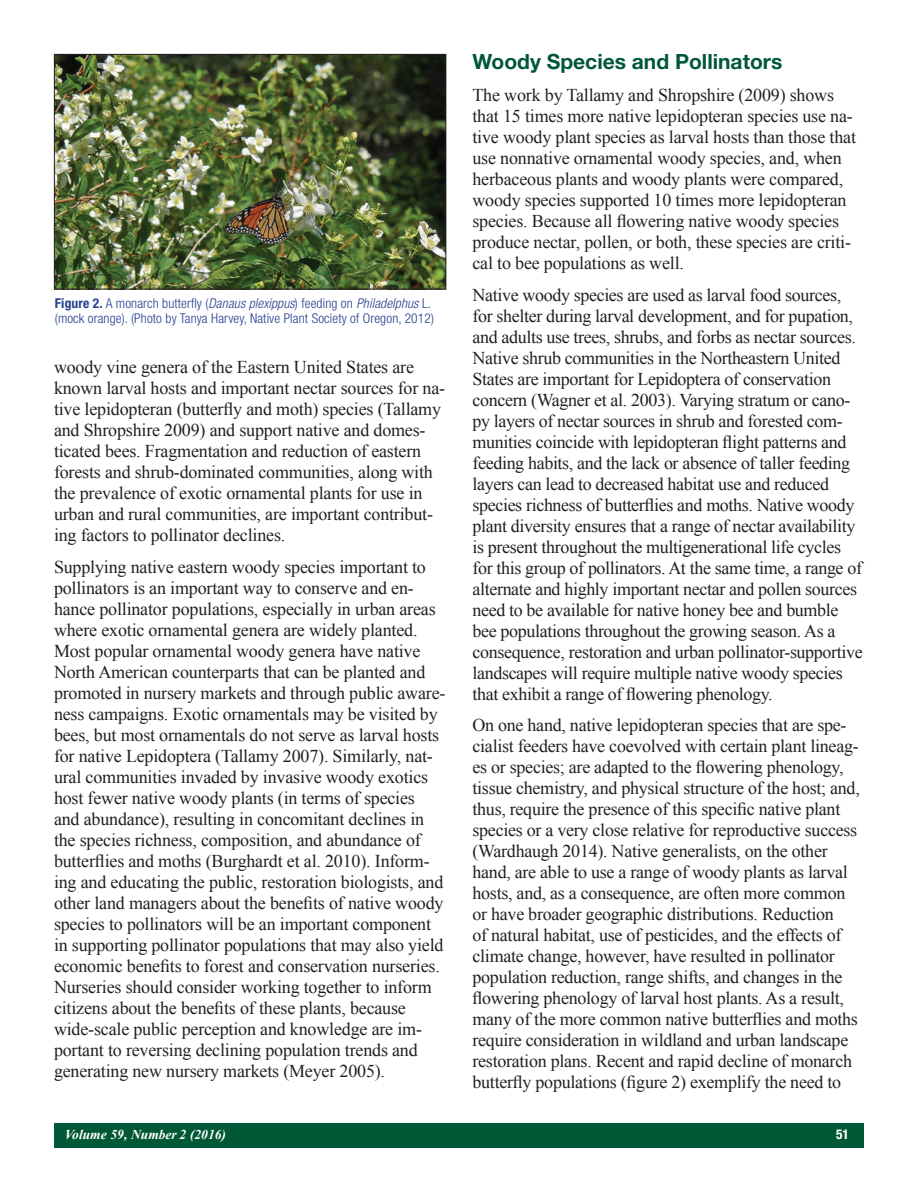
<style>
.page{position:relative;width:918px;height:1188px;background:#fff}
.page>*{position:absolute;margin:0;border:0;box-sizing:border-box;transform-origin:0 0}
.Body_Head_1{font:700 21px "Helvetica Neue LT Std";color:#005837}
.t1{font:18px/21px "Times New Roman";letter-spacing:-.01em;color:#231f20}
.Captions{font:300 condensed 13.5px/15px "Helvetica Neue LT Std";letter-spacing:.01em;color:#253f8e}
.t2{font:italic 700 13.5px "Times New Roman";color:#fff}
.t3{font:700 condensed 13.5px "Helvetica Neue LT Std";color:#fff}
.s1{font-weight:700}
.s2{font-style:italic}
</style>
<div class="page">
<div style="left:54px;top:1123px;width:810px;height:25px;background:#005837"></div>
<img style="left:56px;top:56px;width:388px;height:231px">
<div style="left:54px;top:54px;width:392px;height:235px;border:1px solid #231f20"></div>
<p class="Captions" style="left:55px;top:295px;width:381px"><span class="s1">Figure 2.</span> A monarch butterfly (<span class="s2">Danaus plexippus</span>) feeding on <span class="s2">Philadelphus</span> L. (mock orange). (Photo by Tanya Harvey, Native Plant Society of Oregon, 2012)</p>
<p class="t1" style="left:54px;top:356px;width:393px">woody vine genera of the Eastern United States are known larval hosts and important nectar sources for na&shy;tive lepidopteran (butterfly and moth) species (Tallamy and Shropshire 2009) and support native and domes&shy;ticated bees. Fragmentation and reduction of eastern forests and shrub-dominated communities, along with the prevalence of exotic ornamental plants for use in urban and rural communities, are important contribut&shy;ing factors to pollinator declines.</p>
<p class="t1" style="left:54px;top:556px;width:393px">Supplying native eastern woody species important to pollinators is an important way to conserve and en&shy;hance pollinator populations, especially in urban areas where exotic ornamental genera are widely planted.<br>Most popular ornamental woody genera have native North American counterparts that can be planted and promoted in nursery markets and through public aware&shy;ness campaigns. Exotic ornamentals may be visited by bees, but most ornamentals do not serve as larval hosts for native Lepidoptera (Tallamy 2007). Similarly, nat&shy;ural communities invaded by invasive woody exotics host fewer native woody plants (in terms of species<br>and abundance), resulting in concomitant declines in the species richness, composition, and abundance of butterflies and moths (Burghardt et al. 2010). Inform&shy;ing and educating the public, restoration biologists, and other land managers about the benefits of native woody species to pollinators will be an important component in supporting pollinator populations that may also yield economic benefits to forest and conservation nurseries.<br>Nurseries should consider working together to inform citizens about the benefits of these plants, because wide-scale public perception and knowledge are im&shy;portant to reversing declining population trends and generating new nursery markets (Meyer 2005).</p>
<p class="Body_Head_1" style="left:472px;top:49px;width:311px">Woody Species and Pollinators</p>
<p class="t1" style="left:472px;top:84px;width:385px">The work by Tallamy and Shropshire (2009) shows that 15 times more native lepidopteran species use na&shy;tive woody plant species as larval hosts than those that use nonnative ornamental woody species, and, when herbaceous plants and woody plants were compared, woody species supported 10 times more lepidopteran species. Because all flowering native woody species produce nectar, pollen, or both, these species are criti&shy;cal to bee populations as well.</p>
<p class="t1" style="left:472px;top:284px;width:392px">Native woody species are used as larval food sources, for shelter during larval development, and for pupation, and adults use trees, shrubs, and forbs as nectar sources.<br>Native shrub communities in the Northeastern United States are important for Lepidoptera of conservation concern (Wagner et al. 2003). Varying stratum or cano&shy;py layers of nectar sources in shrub and forested com&shy;munities coincide with lepidopteran flight patterns and feeding habits, and the lack or absence of taller feeding layers can lead to decreased habitat use and reduced species richness of butterflies and moths. Native woody plant diversity ensures that a range of nectar availability is present throughout the multigenerational life cycles for this group of pollinators. At the same time, a range of alternate and highly important nectar and pollen sources need to be available for native honey bee and bumble bee populations throughout the growing season. As a consequence, restoration and urban pollinator-supportive landscapes will require multiple native woody species that exhibit a range of flowering phenology.</p>
<p class="t1" style="left:472px;top:715px;width:389px">On one hand, native lepidopteran species that are spe&shy;cialist feeders have coevolved with certain plant lineag&shy;es or species; are adapted to the flowering phenology, tissue chemistry, and physical structure of the host; and, thus, require the presence of this specific native plant species or a very close relative for reproductive success (Wardhaugh 2014). Native generalists, on the other hand, are able to use a range of woody plants as larval hosts, and, as a consequence, are often more common or have broader geographic distributions. Reduction<br>of natural habitat, use of pesticides, and the effects of climate change, however, have resulted in pollinator population reduction, range shifts, and changes in the flowering phenology of larval host plants. As a result, many of the more common native butterflies and moths require consideration in wildland and urban landscape restoration plans. Recent and rapid decline of monarch butterfly populations (figure 2) exemplify the need to</p>
<p class="t2" style="left:65px;top:1125px;width:163px">Volume 59, Number 2 (2016)</p>
<p class="t3" style="left:836px;top:1126px;width:14px">51</p>
</div>
